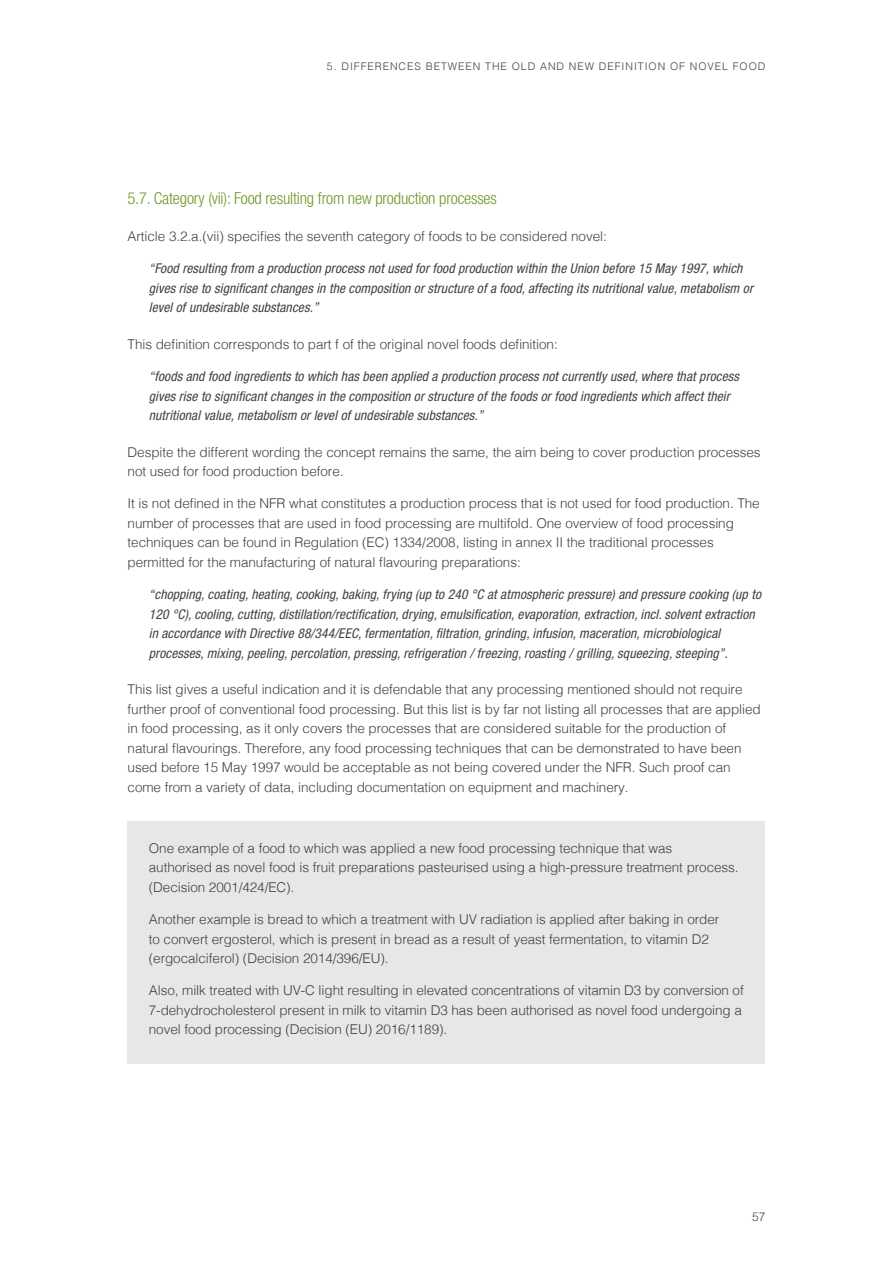
<style>
.page{position:relative;width:893px;height:1263px;background:#fff}
.page>*{position:absolute;margin:0;border:0;box-sizing:border-box;transform-origin:0 0}
.t1{font:300 condensed 16.5px "Helvetica Neue";letter-spacing:-.01em;color:#70982b}
.t2{font:300 13.5px/19.5px "Helvetica";letter-spacing:-.005em;color:#414042}
.t3{font:italic condensed 13.5px/19.5px "Helvetica Neue";letter-spacing:.01em;color:#414042}
.t4{font:300 12px "Helvetica";color:#414042}
.t5{font:300 10.5px "Helvetica";letter-spacing:.09em;color:#414042}
</style>
<div class="page">
<div style="left:128px;top:822px;width:637px;height:242px;background:#e6e7e8"></div>
<p class="t5" style="left:327px;top:57px;width:440px">5. DIFFERENCES BETWEEN THE OLD AND NEW DEFINITION OF NOVEL FOOD</p>
<p class="t1" style="left:128px;top:189px;width:371px">5.7. Category (vii): Food resulting from new production processes</p>
<p class="t2" style="left:128px;top:225px;width:481px">Article 3.2.a.(vii) specifies the seventh category of foods to be considered novel:</p>
<p class="t3" style="left:149px;top:259px;width:606px">“Food resulting from a production process not used for food production within the Union before 15 May 1997, which gives rise to significant changes in the composition or structure of a food, affecting its nutritional value, metabolism or level of undesirable substances.”</p>
<p class="t2" style="left:128px;top:333px;width:432px">This definition corresponds to part f of the original novel foods definition:</p>
<p class="t3" style="left:149px;top:366px;width:592px">“foods and food ingredients to which has been applied a production process not currently used, where that process gives rise to significant changes in the composition or structure of the foods or food ingredients which affect their nutritional value, metabolism or level of undesirable substances.”</p>
<p class="t2" style="left:128px;top:441px;width:635px">Despite the different wording the concept remains the same, the aim being to cover production processes not used for food production before.</p>
<p class="t2" style="left:128px;top:493px;width:634px">It is not defined in the NFR what constitutes a production process that is not used for food production. The number of processes that are used in food processing are multifold. One overview of food processing techniques can be found in Regulation (EC) 1334/2008, listing in annex II the traditional processes permitted for the manufacturing of natural flavouring preparations:</p>
<p class="t3" style="left:149px;top:584px;width:614px">“chopping, coating, heating, cooking, baking, frying (up to 240 °C at atmospheric pressure) and pressure cooking (up to 120 °C), cooling, cutting, distillation/rectification, drying, emulsification, evaporation, extraction, incl. solvent extraction in accordance with Directive 88/344/EEC, fermentation, filtration, grinding, infusion, maceration, microbiological processes, mixing, peeling, percolation, pressing, refrigeration / freezing, roasting / grilling, squeezing, steeping”.</p>
<p class="t2" style="left:128px;top:678px;width:635px">This list gives a useful indication and it is defendable that any processing mentioned should not require further proof of conventional food processing. But this list is by far not listing all processes that are applied in food processing, as it only covers the processes that are considered suitable for the production of natural flavourings. Therefore, any food processing techniques that can be demonstrated to have been used before 15 May 1997 would be acceptable as not being covered under the NFR. Such proof can come from a variety of data, including documentation on equipment and machinery.</p>
<p class="t2" style="left:149px;top:837px;width:591px">One example of a food to which was applied a new food processing technique that was authorised as novel food is fruit preparations pasteurised using a high-pressure treatment process. (Decision 2001/424/EC).</p>
<p class="t2" style="left:149px;top:908px;width:572px">Another example is bread to which a treatment with UV radiation is applied after baking in order to convert ergosterol, which is present in bread as a result of yeast fermentation, to vitamin D2 (ergocalciferol) (Decision 2014/396/EU).</p>
<p class="t2" style="left:149px;top:980px;width:596px">Also, milk treated with UV-C light resulting in elevated concentrations of vitamin D3 by conversion of<br>7-dehydrocholesterol present in milk to vitamin D3 has been authorised as novel food undergoing a novel food processing (Decision (EU) 2016/1189).</p>
<p class="t4" style="left:752px;top:1206px;width:15px">57</p>
</div>
